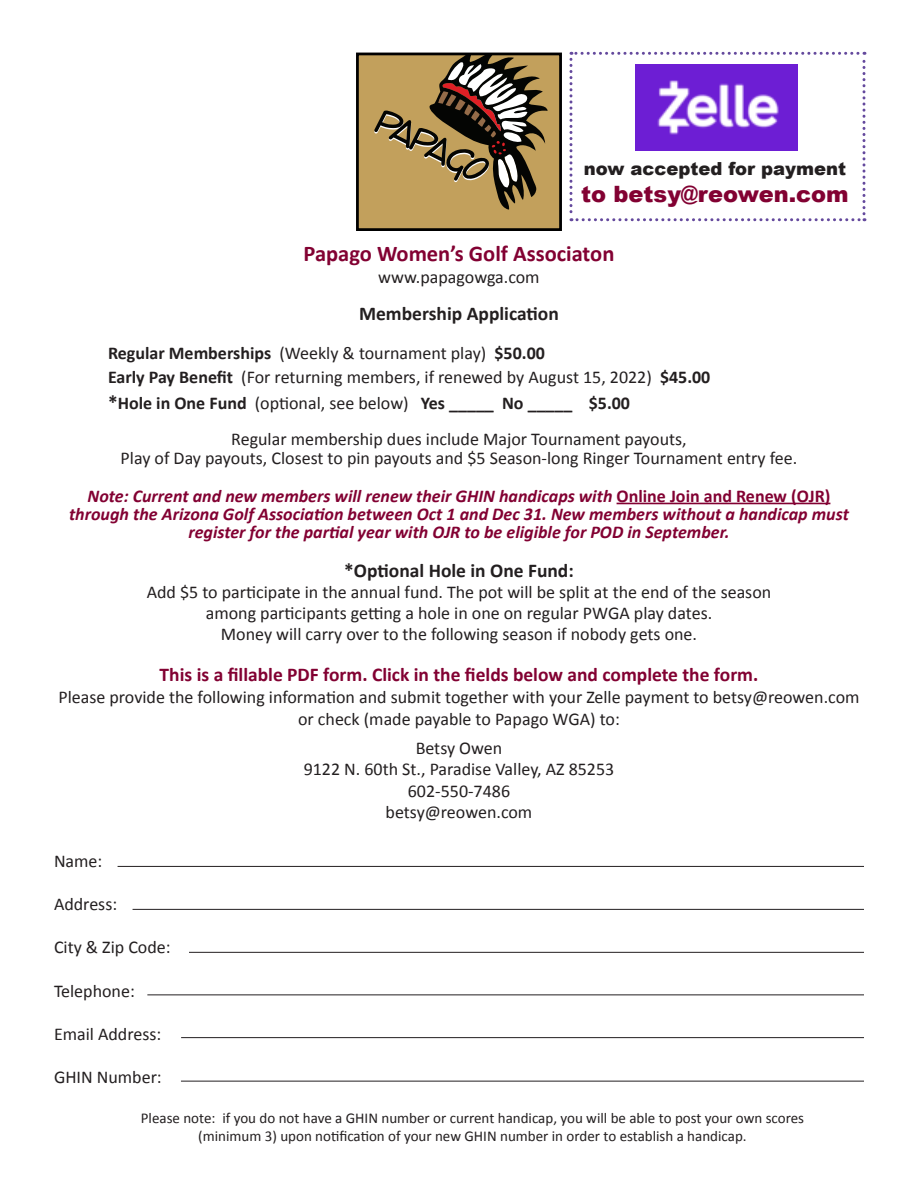
<style>
.page{position:relative;width:918px;height:1188px;background:#fff}
.page>*{position:absolute;margin:0;border:0;box-sizing:border-box;transform-origin:0 0}
.t1{font:700 22.5px "Calibri";color:#820132}
.t2{font:900 22.5px "Arial";color:#820132}
.t3{font:700 19.5px "Calibri";color:#820132}
.t4{font:700 19.5px "Calibri";color:#231f20}
.t5{font:18px "Calibri";color:#231f20}
.t6{font:italic 700 18px/18px "Calibri";color:#820132;text-align:center}
.t7{font:700 18px "Calibri";color:#231f20}
.t8{font:900 18px "Arial";color:#231f20}
.t9{font:15px "Calibri";color:#231f20}
.s1{font-weight:400}
.s2{font-weight:700}
.s3{font-size:19.5px}
.s4{font-style:normal}
</style>
<div class="page">
<svg style="left:569px;top:52px;width:297px;height:169px"></svg>
<hr style="left:617px;top:503px;width:213px;height:1px;background:#820132">
<hr style="left:181px;top:1081px;width:683px;height:1px;background:#231f20">
<hr style="left:181px;top:1037px;width:683px;height:1px;background:#231f20">
<hr style="left:147px;top:994px;width:717px;height:1px;background:#231f20">
<hr style="left:189px;top:952px;width:675px;height:1px;background:#231f20">
<hr style="left:133px;top:909px;width:731px;height:1px;background:#231f20">
<hr style="left:118px;top:866px;width:746px;height:1px;background:#231f20">
<div style="left:357px;top:54px;width:204px;height:176px;background:#c2a05c"></div>
<svg style="left:374px;top:57px;width:174px;height:152px"></svg>
<div style="left:356px;top:53px;width:206px;height:178px;border:3px solid #000"></div>
<img style="left:635px;top:65px;width:162px;height:85px">
<p class="t8" style="left:584px;top:155px;width:264px">now accepted for payment</p>
<p class="t2" style="left:581px;top:177px;width:269px">to betsy@reowen.com</p>
<p class="t1" style="left:304px;top:240px;width:312px">Papago Women’s Golf Associaton</p>
<p class="t5" style="left:378px;top:265px;width:163px">www.papagowga.com</p>
<p class="t4" style="left:359px;top:302px;width:201px">Membership Application</p>
<p class="t7" style="left:108px;top:342px;width:438px">Regular Memberships <span class="s1">(Weekly &amp; tournament play)</span> $50.00</p>
<p class="t5" style="left:108px;top:366px;width:604px"><span class="s2">Early Pay Benefit</span> (For returning members, if renewed by August 15, 2022) <span class="s2">$45.00</span></p>
<p class="t7" style="left:108px;top:392px;width:524px"><span class="s3">*</span>Hole in One Fund <span class="s1">(optional, see below)</span> Yes _____ No _____ $5.00</p>
<p class="t5" style="left:231px;top:428px;width:457px">Regular membership dues include Major Tournament payouts,</p>
<p class="t5" style="left:121px;top:447px;width:678px">Play of Day payouts, Closest to pin payouts and $5 Season-long Ringer Tournament entry fee.</p>
<p class="t6" style="left:88px;top:486px;width:744px">Note: Current and new members will renew their GHIN handicaps with <span class="s4">Online Join and Renew (OJR)</span></p>
<p class="t6" style="left:69px;top:504px;width:781px">through the Arizona Golf Association between Oct 1 and Dec 31. New members without a handicap must register for the partial year with OJR to be eligible for POD in September.</p>
<p class="t4" style="left:344px;top:558px;width:231px">*Optional Hole in One Fund:</p>
<p class="t5" style="left:147px;top:581px;width:626px">Add $5 to participate in the annual fund. The pot will be split at the end of the season</p>
<p class="t5" style="left:206px;top:602px;width:508px">among participants getting a hole in one on regular PWGA play dates.</p>
<p class="t5" style="left:221px;top:623px;width:478px">Money will carry over to the following season if nobody gets one.</p>
<p class="t3" style="left:160px;top:663px;width:600px">This is a fillable PDF form. Click in the fields below and complete the form.</p>
<p class="t5" style="left:58px;top:686px;width:803px">Please provide the following information and submit together with your Zelle payment to betsy@reowen.com</p>
<p class="t5" style="left:298px;top:707px;width:323px">or check (made payable to Papago WGA) to:</p>
<p class="t5" style="left:416px;top:736px;width:88px">Betsy Owen</p>
<p class="t5" style="left:304px;top:758px;width:312px">9122 N. 60th St., Paradise Valley, AZ 85253</p>
<p class="t5" style="left:408px;top:780px;width:104px">602-550-7486</p>
<p class="t5" style="left:386px;top:801px;width:148px">betsy@reowen.com</p>
<p class="t5" style="left:54px;top:850px;width:50px">Name:</p>
<p class="t5" style="left:54px;top:893px;width:65px">Address:</p>
<p class="t5" style="left:54px;top:936px;width:118px">City &amp; Zip Code:</p>
<p class="t5" style="left:54px;top:979px;width:82px">Telephone:</p>
<p class="t5" style="left:54px;top:1023px;width:109px">Email Address:</p>
<p class="t5" style="left:54px;top:1066px;width:109px">GHIN Number:</p>
<p class="t9" style="left:141px;top:1108px;width:665px">Please note: if you do not have a GHIN number or current handicap, you will be able to post your own scores</p>
<p class="t9" style="left:198px;top:1126px;width:550px">(minimum 3) upon notification of your new GHIN number in order to establish a handicap.</p>
</div>
